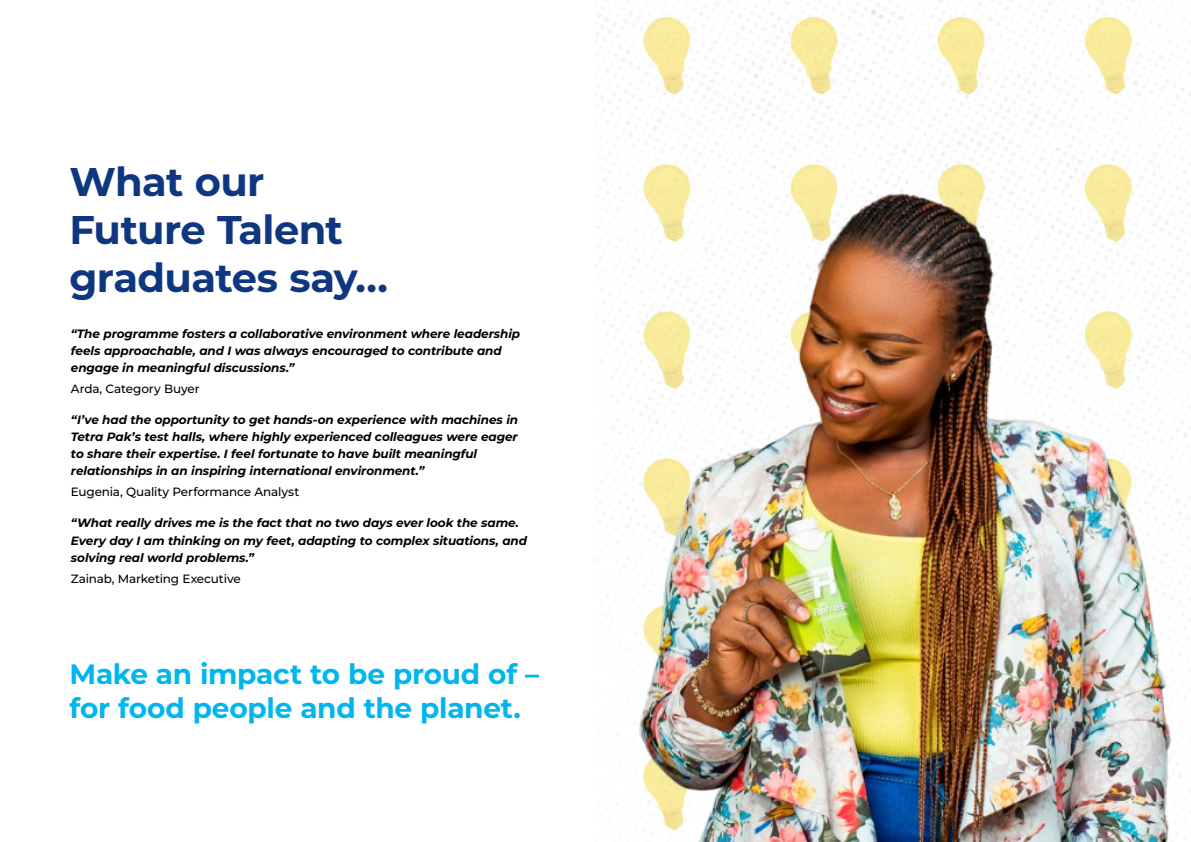
<style>
.page{position:relative;width:1191px;height:842px;background:#fff}
.page>*{position:absolute;margin:0;border:0;box-sizing:border-box;transform-origin:0 0}
.t1{font:700 40px/48px "Montserrat";letter-spacing:-.015em;color:#0f377f}
.t2{font:700 28px/33.6px "Montserrat";letter-spacing:-.01em;color:#00b6ed}
.t3{font:italic 100 12px/17px "Montserrat";letter-spacing:-.005em;color:#000}
.t4{font:500 12px "Montserrat";letter-spacing:-.01em;color:#000}
</style>
<div class="page">
<img style="left:595px;top:0;width:596px;height:58px">
<img style="left:595px;top:58px;width:596px;height:784px">
<h1 class="t1" style="left:69px;top:155px;width:320px">What our<br>Future Talent graduates say...</h1>
<p class="t3" style="left:71px;top:325px;width:451px">“The programme fosters a collaborative environment where leadership feels approachable, and I was always encouraged to contribute and engage in meaningful discussions.”</p>
<p class="t4" style="left:71px;top:380px;width:130px">Arda, Category Buyer</p>
<p class="t3" style="left:71px;top:411px;width:449px">“I’ve had the opportunity to get hands-on experience with machines in Tetra Pak’s test halls, where highly experienced colleagues were eager to share their expertise. I feel fortunate to have built meaningful relationships in an inspiring international environment.”</p>
<p class="t4" style="left:71px;top:483px;width:230px">Eugenia, Quality Performance Analyst</p>
<p class="t3" style="left:71px;top:514px;width:457px">“What really drives me is the fact that no two days ever look the same.<br>Every day I am thinking on my feet, adapting to complex situations, and solving real world problems.”</p>
<p class="t4" style="left:71px;top:570px;width:171px">Zainab, Marketing Executive</p>
<h2 class="t2" style="left:69px;top:656px;width:471px">Make an impact to be proud of – for food people and the planet.</h2>
</div>
